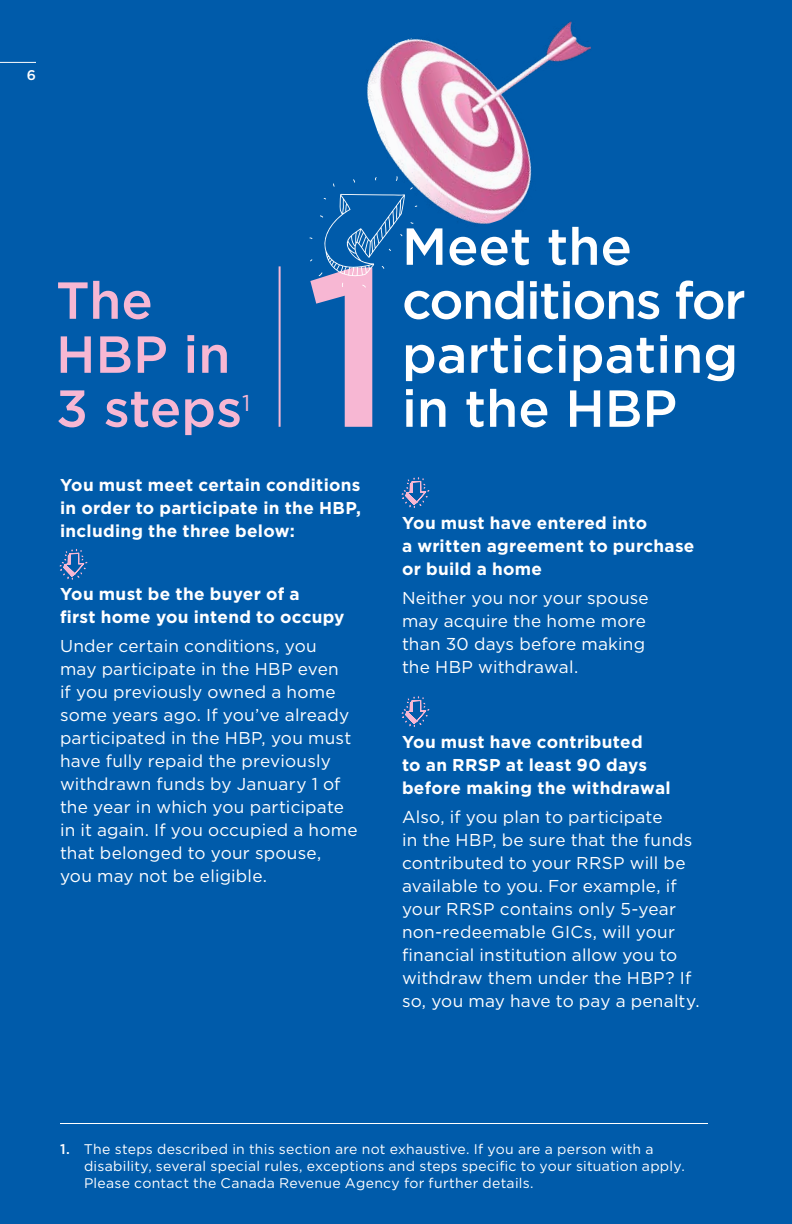
<style>
.page{position:relative;width:792px;height:1224px;background:#005baa}
.page>*{position:absolute;margin:0;border:0;box-sizing:border-box;transform-origin:0 0}
.t1{font:500 226px "Gotham";color:#f7b7d3}
.Titres_N1{font:500 52px/54px "Gotham";color:#fff}
.Titres_N1-2{font:500 52px/54px "Gotham";color:#f7b7d3}
.Titres_N1-3{font:22.8px "Gotham";color:#f7b7d3}
.Texte___W{font:17.2px/23px "Gotham";letter-spacing:.015em;color:#fff}
.Titres_N3{font:700 17.2px/23px "Gotham";letter-spacing:.015em;color:#fff}
.Footnotes___Première{font:14px/17px "Gotham";letter-spacing:.02em;color:#fff}
.t2{font:500 14px "Gotham";color:#fff}
.s1{font-weight:500}
</style>
<div class="page">
<svg style="left:60px;top:549px;width:27px;height:30px"></svg>
<svg style="left:402px;top:477px;width:27px;height:31px"></svg>
<svg style="left:402px;top:696px;width:27px;height:31px"></svg>
<svg style="left:309px;top:183px;width:82px;height:105px"></svg>
<img style="left:353px;top:21px;width:238px;height:227px">
<hr style="left:60px;top:1123px;width:648px;height:1px;background:#fff">
<hr style="left:279px;top:266px;width:2px;height:161px;background:#f7b7d3">
<hr style="left:0;top:62px;width:36px;height:1px;background:#fff">
<p class="t2" style="left:27px;top:65px;width:11px">6</p>
<p class="Titres_N1-2" style="left:56px;top:273px;width:188px">The<br>HBP in<br>3 steps</p>
<p class="Titres_N1-3" style="left:242px;top:389px;width:10px">1</p>
<p class="t1" style="left:305px;top:199px;width:91px">1</p>
<p class="Titres_N3" style="left:60px;top:474px;width:303px;text-align:justify">You must meet certain conditions in order to participate in the HBP, including the three below:</p>
<p class="Titres_N3" style="left:60px;top:583px;width:286px">You must be the buyer of a<br>first home you intend to occupy</p>
<p class="Texte___W" style="left:60px;top:634px;width:299px">Under certain conditions, you<br>may participate in the HBP even<br>if you previously owned a home some years ago. If you’ve already participated in the HBP, you must have fully repaid the previously withdrawn funds by January 1 of the year in which you participate in it again. If you occupied a home that belonged to your spouse,<br>you may not be eligible.</p>
<p class="Titres_N1" style="left:402px;top:219px;width:345px">Meet the conditions for participating in the HBP</p>
<p class="Titres_N3" style="left:402px;top:511px;width:294px">You must have entered into<br>a written agreement to purchase or build a home</p>
<p class="Texte___W" style="left:402px;top:586px;width:248px">Neither you nor your spouse may acquire the home more than 30 days before making the HBP withdrawal.</p>
<p class="Titres_N3" style="left:402px;top:730px;width:270px">You must have contributed<br>to an RRSP at least 90 days before making the withdrawal</p>
<p class="Texte___W" style="left:402px;top:805px;width:299px">Also, if you plan to participate<br>in the HBP, be sure that the funds contributed to your RRSP will be available to you. For example, if your RRSP contains only 5-year non-redeemable GICs, will your financial institution allow you to withdraw them under the HBP? If so, you may have to pay a penalty.</p>
<p class="Footnotes___Première" style="left:84px;top:1140px;width:602px;text-indent:-24px"><span class="s1">1.</span> The steps described in this section are not exhaustive. If you are a person with a disability, several special rules, exceptions and steps specific to your situation apply.<br>Please contact the Canada Revenue Agency for further details.</p>
</div>
